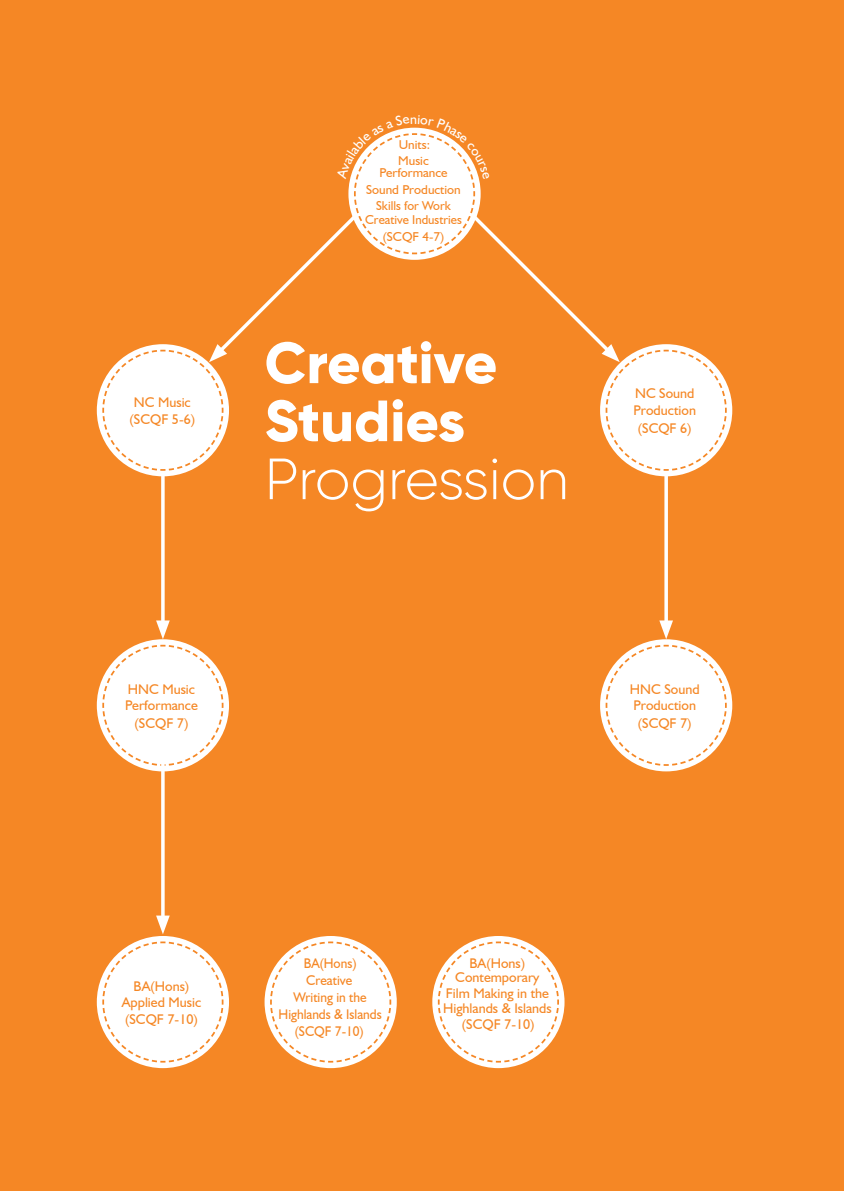
<style>
.page{position:relative;width:844px;height:1191px;background:#fff}
.page>*{position:absolute;margin:0;border:0;box-sizing:border-box;transform-origin:0 0}
.t1{font:14px/16.8px "Humanist 521 BT";color:#f58725}
.t2{font:14px/16.8px "Humanist 521 BT";color:#f58725;text-align:center;scale:.95 1}
.t3{font:12.78px/12.2px "Humanist 521 BT";color:#f58725;text-align:center}
</style>
<div class="page">
<div style="left:0;top:0;width:843px;height:1191px;background:#f58725"></div>
<div style="left:97px;top:639px;width:132px;height:132px;background:#fff;border-radius:50%"></div>
<div style="left:600px;top:639px;width:132px;height:132px;background:#fff;border-radius:50%"></div>
<svg style="left:161px;top:511px;width:4px;height:109px"></svg>
<svg style="left:101px;top:620px;width:123px;height:146px"></svg>
<svg style="left:161px;top:739px;width:4px;height:176px"></svg>
<svg style="left:156px;top:915px;width:14px;height:19px"></svg>
<div style="left:97px;top:936px;width:132px;height:132px;background:#fff;border-radius:50%"></div>
<svg style="left:101px;top:940px;width:123px;height:123px"></svg>
<hr style="left:664px;top:473px;width:3px;height:154px;background:#fff">
<svg style="left:604px;top:620px;width:123px;height:146px"></svg>
<div style="left:432px;top:936px;width:132px;height:132px;background:#fff;border-radius:50%"></div>
<svg style="left:437px;top:940px;width:122px;height:123px"></svg>
<div style="left:264px;top:936px;width:132px;height:132px;background:#fff;border-radius:50%"></div>
<svg style="left:269px;top:940px;width:123px;height:123px"></svg>
<svg style="left:101px;top:127px;width:626px;height:384px"></svg>
<p class="t1" style="left:134px;top:393px;width:58px">NC Music</p>
<p class="t1" style="left:129px;top:411px;width:67px">(SCQF 5-6)</p>
<p class="t3" style="left:398px;top:138px;width:33px">Units:</p>
<p class="t3" style="left:379px;top:154px;width:70px">Music<br>Performance</p>
<p class="t3" style="left:366px;top:181px;width:96px;line-height:16.4px">Sound Production<br>Skills for Work</p>
<p class="t3" style="left:365px;top:213px;width:98px">Creative Industries</p>
<p class="t3" style="left:382px;top:231px;width:63px">(SCQF 4-7)</p>
<p class="t1" style="left:633px;top:385px;width:64px">NC Sound<br>Production</p>
<p class="t1" style="left:637px;top:419px;width:55px">(SCQF 6)</p>
<p class="t1" style="left:125px;top:680px;width:74px">HNC Music<br>Performance</p>
<p class="t1" style="left:134px;top:714px;width:55px">(SCQF 7)</p>
<p class="t1" style="left:629px;top:680px;width:71px">HNC Sound<br>Production</p>
<p class="t1" style="left:637px;top:714px;width:55px">(SCQF 7)</p>
<p class="t1" style="left:134px;top:977px;width:57px">BA(Hons)</p>
<p class="t1" style="left:122px;top:994px;width:81px">Applied Music</p>
<p class="t1" style="left:125px;top:1010px;width:74px">(SCQF 7-10)</p>
<p class="t2" style="left:303px;top:955px;width:57px">BA(Hons)</p>
<p class="t2" style="left:278px;top:971px;width:110px">Creative<br>Writing in the<br>Highlands &amp; Islands</p>
<p class="t2" style="left:294px;top:1022px;width:74px">(SCQF 7-10)</p>
<p class="t1" style="left:469px;top:954px;width:57px">BA(Hons)</p>
<p class="t1" style="left:443px;top:969px;width:110px;line-height:15.8px;text-align:center">Contemporary<br>Film Making in the<br>Highlands &amp; Islands</p>
<p class="t1" style="left:462px;top:1015px;width:74px">(SCQF 7-10)</p>
</div>
